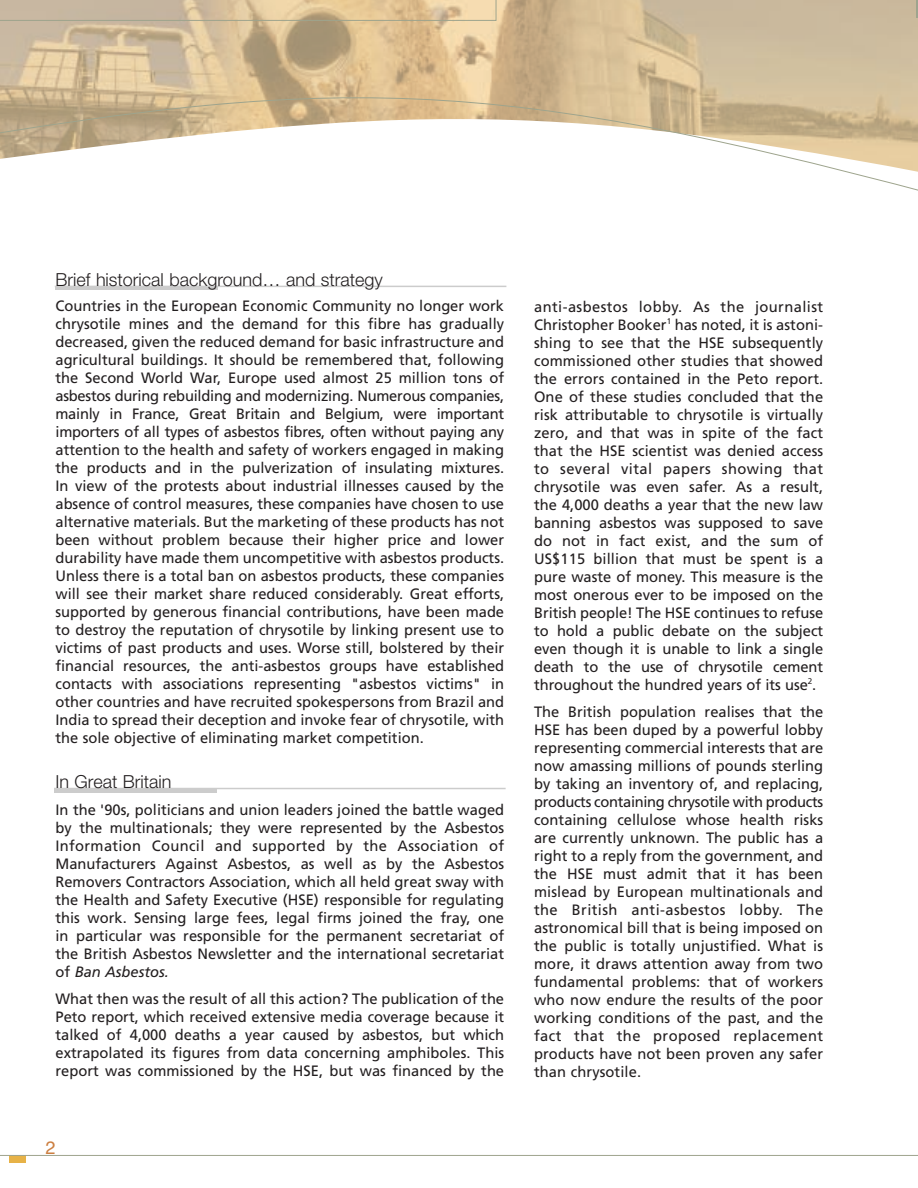
<style>
.page{position:relative;width:918px;height:1188px;background:#fff}
.page>*{position:absolute;margin:0;border:0;box-sizing:border-box;transform-origin:0 0}
.t1{font:300 18px "Helvetica Neue";color:#231f20}
.t2{font:18px "Helvetica";color:#cc7f41}
.t3{font:15px/18px "Frutiger";color:#231f20;text-align:justify}
.s1{font-style:italic}
</style>
<div class="page">
<div style="left:9px;top:1155px;width:17px;height:8px;background:#e7b247"></div>
<hr style="left:0;top:1155px;width:918px;height:1px;background:#9ea48d">
<img style="left:0;top:0;width:918px;height:66px">
<svg style="left:0;top:0;width:496px;height:21px;background:#d4bf9c"></svg>
<svg style="left:917px;top:0;width:1px;height:17px"></svg>
<svg style="left:0;top:66px;width:918px;height:224px"></svg>
<hr style="left:54px;top:789px;width:163px;height:3px;background:#ccc">
<hr style="left:54px;top:788px;width:452px;height:1px;background:#ccc">
<hr style="left:55px;top:287px;width:162px;height:3px;background:#ccc">
<hr style="left:55px;top:286px;width:451px;height:1px;background:#ccc">
<p class="t1" style="left:56px;top:273px;width:329px">Brief historical background… and strategy</p>
<p class="t3" style="left:55px;top:298px;width:450px">Countries in the European Economic Community no longer work chrysotile mines and the demand for this fibre has gradually decreased, given the reduced demand for basic infrastructure and agricultural buildings. It should be remembered that, following the Second World War, Europe used almost 25 million tons of asbestos during rebuilding and modernizing. Numerous companies, mainly in France, Great Britain and Belgium, were important importers of all types of asbestos fibres, often without paying any attention to the health and safety of workers engaged in making the products and in the pulverization of insulating mixtures.<br>In view of the protests about industrial illnesses caused by the absence of control measures, these companies have chosen to use alternative materials. But the marketing of these products has not been without problem because their higher price and lower durability have made them uncompetitive with asbestos products.<br>Unless there is a total ban on asbestos products, these companies will see their market share reduced considerably. Great efforts, supported by generous financial contributions, have been made to destroy the reputation of chrysotile by linking present use to victims of past products and uses. Worse still, bolstered by their financial resources, the anti-asbestos groups have established contacts with associations representing "asbestos victims" in other countries and have recruited spokespersons from Brazil and India to spread their deception and invoke fear of chrysotile, with the sole objective of eliminating market competition.</p>
<p class="t1" style="left:56px;top:776px;width:117px">In Great Britain</p>
<p class="t3" style="left:56px;top:802px;width:450px">In the '90s, politicians and union leaders joined the battle waged by the multinationals; they were represented by the Asbestos Information Council and supported by the Association of Manufacturers Against Asbestos, as well as by the Asbestos Removers Contractors Association, which all held great sway with the Health and Safety Executive (HSE) responsible for regulating this work. Sensing large fees, legal firms joined the fray, one in particular was responsible for the permanent secretariat of the British Asbestos Newsletter and the international secretariat of <span class="s1">Ban Asbestos.</span></p>
<p class="t3" style="left:56px;top:991px;width:450px">What then was the result of all this action? The publication of the Peto report, which received extensive media coverage because it talked of 4,000 deaths a year caused by asbestos, but which extrapolated its figures from data concerning amphiboles. This report was commissioned by the HSE, but was financed by the</p>
<p class="t2" style="left:45px;top:1141px;width:12px">2</p>
<p class="t3" style="left:534px;top:299px;width:291px">anti-asbestos lobby. As the journalist Christopher Booker<sup>1</sup> has noted, it is astoni&shy;shing to see that the HSE subsequently commissioned other studies that showed the errors contained in the Peto report.<br>One of these studies concluded that the risk attributable to chrysotile is virtually zero, and that was in spite of the fact that the HSE scientist was denied access to several vital papers showing that chrysotile was even safer. As a result, the 4,000 deaths a year that the new law banning asbestos was supposed to save do not in fact exist, and the sum of US$115 billion that must be spent is a pure waste of money. This measure is the most onerous ever to be imposed on the British people! The HSE continues to refuse to hold a public debate on the subject even though it is unable to link a single death to the use of chrysotile cement throughout the hundred years of its use<sup>2</sup>.</p>
<p class="t3" style="left:534px;top:704px;width:291px">The British population realises that the HSE has been duped by a powerful lobby representing commercial interests that are now amassing millions of pounds sterling by taking an inventory of, and replacing, products containing chrysotile with products containing cellulose whose health risks are currently unknown. The public has a right to a reply from the government, and the HSE must admit that it has been mislead by European multinationals and the British anti-asbestos lobby. The astronomical bill that is being imposed on the public is totally unjustified. What is more, it draws attention away from two fundamental problems: that of workers who now endure the results of the poor working conditions of the past, and the fact that the proposed replacement products have not been proven any safer than chrysotile.</p>
</div>
